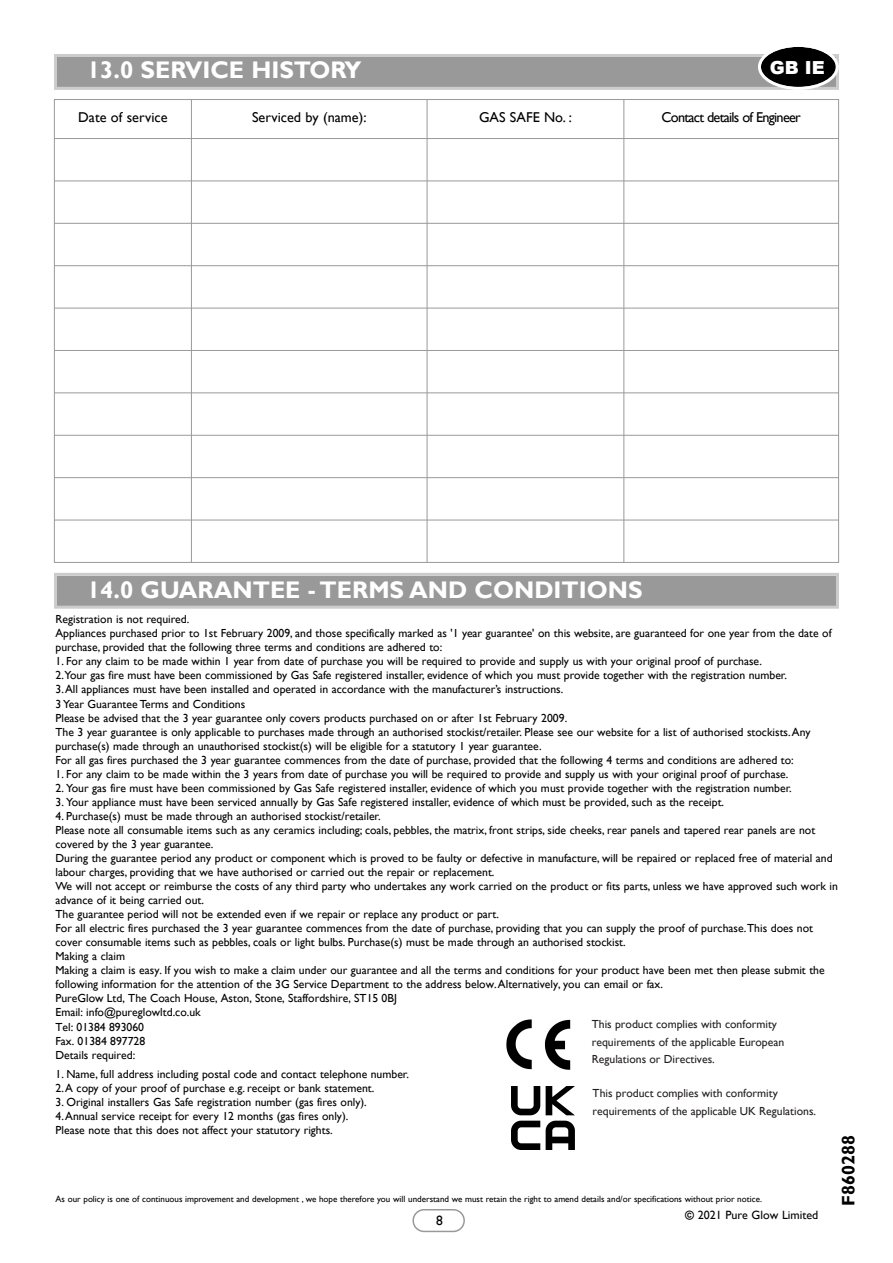
<style>
.page{position:relative;width:893px;height:1263px;background:#fff}
.page>*{position:absolute;margin:0;border:0;box-sizing:border-box;transform-origin:0 0}
.t1{font:700 24px "Gill Sans";color:#fff}
.t2{font:700 18px "Gill Sans";color:#000}
.t3{font:900 18px "Arial";color:#fff}
.t4{font:14.25px "Gill Sans";color:#000}
.t5{font:14.25px "Gill Sans";letter-spacing:-.05em;color:#000}
.t6{font:13.5px "Gill Sans";color:#000}
.t7{font:12px "Gill Sans";color:#000}
.t8{font:11.7px/14.1px "Gill Sans";color:#000}
.t9{font:11.7px/17.5px "Gill Sans";color:#231f20}
.t10{font:9px "Gill Sans";color:#000}
.s1{font-weight:700}
</style>
<div class="page">
<div style="left:57px;top:57px;width:779px;height:30px;background:#999"></div>
<div style="left:54px;top:54px;width:785px;height:36px;border:3px solid #ccc"></div>
<svg style="left:412px;top:1209px;width:53px;height:23px"></svg>
<svg style="left:758px;top:47px;width:81px;height:43px"></svg>
<div style="left:57px;top:576px;width:779px;height:30px;background:#999"></div>
<div style="left:54px;top:573px;width:785px;height:36px;border:3px solid #ccc"></div>
<hr style="left:54px;top:99px;width:1px;height:464px;background:#999">
<hr style="left:191px;top:99px;width:1px;height:464px;background:#999">
<hr style="left:427px;top:99px;width:1px;height:464px;background:#999">
<hr style="left:623px;top:99px;width:1px;height:464px;background:#999">
<hr style="left:838px;top:99px;width:1px;height:464px;background:#999">
<hr style="left:54px;top:99px;width:785px;height:1px;background:#999">
<hr style="left:54px;top:138px;width:785px;height:1px;background:#999">
<hr style="left:54px;top:181px;width:785px;height:1px;background:#999">
<hr style="left:54px;top:223px;width:785px;height:1px;background:#999">
<hr style="left:54px;top:265px;width:785px;height:1px;background:#999">
<hr style="left:54px;top:308px;width:785px;height:1px;background:#999">
<hr style="left:54px;top:350px;width:785px;height:1px;background:#999">
<hr style="left:54px;top:392px;width:785px;height:1px;background:#999">
<hr style="left:54px;top:435px;width:785px;height:1px;background:#999">
<hr style="left:54px;top:477px;width:785px;height:1px;background:#999">
<hr style="left:54px;top:520px;width:785px;height:1px;background:#999">
<hr style="left:54px;top:562px;width:785px;height:1px;background:#999">
<img style="left:512px;top:1087px;width:62px;height:62px">
<img style="left:506px;top:1019px;width:65px;height:51px">
<h1 class="t1" style="left:87px;top:56px;width:276px">13.0 SERVICE HISTORY</h1>
<h2 class="t3" style="left:770px;top:55px;width:56px">GB IE</h2>
<p class="t4" style="left:78px;top:109px;width:91px">Date of service</p>
<p class="t4" style="left:252px;top:109px;width:116px">Serviced by (name):</p>
<p class="t4" style="left:479px;top:109px;width:94px">GAS SAFE No. :</p>
<p class="t5" style="left:661px;top:109px;width:141px">Contact details of Engineer</p>
<h1 class="t1" style="left:87px;top:575px;width:557px">14.0 GUARANTEE - TERMS AND CONDITIONS</h1>
<p class="t8" style="left:56px;top:612px;width:778px">Registration is not required.<br>Appliances purchased prior to 1st February 2009, and those specifically marked as '1 year guarantee' on this website, are guaranteed for one year from the date of purchase, provided that the following three terms and conditions are adhered to:</p>
<p class="t8" style="left:56px;top:655px;width:733px">1. For any claim to be made within 1 year from date of purchase you will be required to provide and supply us with your original proof of purchase.<br>2.Your gas fire must have been commissioned by Gas Safe registered installer, evidence of which you must provide together with the registration number.</p>
<p class="t8" style="left:56px;top:683px;width:756px">3. All appliances must have been installed and operated in accordance with the manufacturer’s instructions.<br>3 Year Guarantee Terms and Conditions<br>Please be advised that the 3 year guarantee only covers products purchased on or after 1st February 2009.<br>The 3 year guarantee is only applicable to purchases made through an authorised stockist/retailer. Please see our website for a list of authorised stockists. Any purchase(s) made through an unauthorised stockist(s) will be eligible for a statutory 1 year guarantee.<br>For all gas fires purchased the 3 year guarantee commences from the date of purchase, provided that the following 4 terms and conditions are adhered to:</p>
<p class="t8" style="left:55px;top:767px;width:734px">1. For any claim to be made within the 3 years from date of purchase you will be required to provide and supply us with your original proof of purchase.</p>
<p class="t8" style="left:55px;top:781px;width:738px">2. Your gas fire must have been commissioned by Gas Safe registered installer, evidence of which you must provide together with the registration number.</p>
<p class="t8" style="left:55px;top:795px;width:670px">3. Your appliance must have been serviced annually by Gas Safe registered installer, evidence of which must be provided, such as the receipt.</p>
<p class="t8" style="left:55px;top:809px;width:784px">4. Purchase(s) must be made through an authorised stockist/retailer.<br>Please note all consumable items such as any ceramics including; coals, pebbles, the matrix, front strips, side cheeks, rear panels and tapered rear panels are not covered by the 3 year guarantee.<br>During the guarantee period any product or component which is proved to be faulty or defective in manufacture, will be repaired or replaced free of material and labour charges, providing that we have authorised or carried out the repair or replacement.<br>We will not accept or reimburse the costs of any third party who undertakes any work carried on the product or fits parts, unless we have approved such work in advance of it being carried out.<br>The guarantee period will not be extended even if we repair or replace any product or part.<br>For all electric fires purchased the 3 year guarantee commences from the date of purchase, providing that you can supply the proof of purchase. This does not cover consumable items such as pebbles, coals or light bulbs. Purchase(s) must be made through an authorised stockist.<br>Making a claim<br>Making a claim is easy. If you wish to make a claim under our guarantee and all the terms and conditions for your product have been met then please submit the following information for the attention of the 3G Service Department to the address below. Alternatively, you can email or fax.<br>PureGlow Ltd, The Coach House, Aston, Stone, Staffordshire, ST15 0BJ<br>Email: info@pureglowltd.co.uk<br>Tel: 01384 893060<br>Fax. 01384 897728<br>Details required:</p>
<p class="t8" style="left:56px;top:1067px;width:355px">1. Name, full address including postal code and contact telephone number.</p>
<p class="t8" style="left:56px;top:1081px;width:320px">2. A copy of your proof of purchase e.g. receipt or bank statement.</p>
<p class="t8" style="left:56px;top:1095px;width:313px">3. Original installers Gas Safe registration number (gas fires only).</p>
<p class="t8" style="left:56px;top:1109px;width:294px">4. Annual service receipt for every 12 months (gas fires only).<br>Please note that this does not affect your statutory rights.</p>
<p class="t9" style="left:592px;top:1016px;width:194px">This product complies with conformity requirements of the applicable European<br>Regulations or Directives.</p>
<p class="t9" style="left:593px;top:1085px;width:225px">This product complies with conformity requirements of the applicable UK Regulations.</p>
<h2 class="t2" style="left:837px;top:1206px;width:72px;rotate:-90deg">F860288</h2>
<p class="t10" style="left:56px;top:1194px;width:708px">As our policy is one of continuous improvement and development , we hope therefore you will understand we must retain the right to amend details and/or specifications without prior notice.</p>
<p class="t6" style="left:436px;top:1213px;width:8px">8</p>
<p class="t7" style="left:685px;top:1208px;width:135px"><span class="s1">©</span> 2021 Pure Glow Limited</p>
</div>
